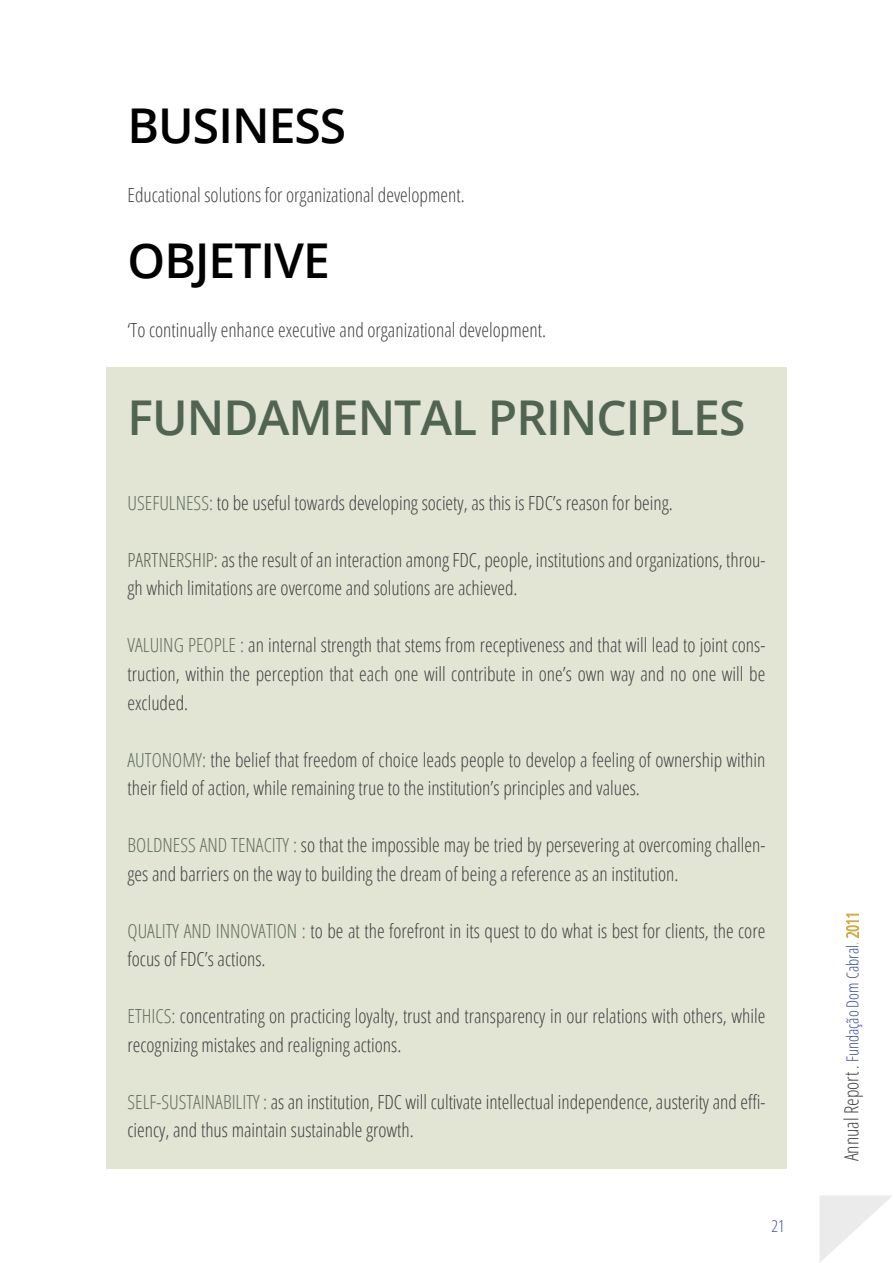
<style>
.page{position:relative;width:893px;height:1263px;background:#fff}
.page>*{position:absolute;margin:0;border:0;box-sizing:border-box;transform-origin:0 0}
.t1{font:600 48px "Open Sans";letter-spacing:-.02em;color:#516451}
.t2{font:600 48px "Open Sans";letter-spacing:-.02em;color:#000}
.t3{font:300 condensed 19.5px/28.5px "Open Sans";color:#414042}
.t4{font:300 condensed 19.5px "Open Sans";color:#606e5d}
.t5{font:300 condensed 19.5px "Open Sans";color:#516451}
.t6{font:300 condensed 16.5px "Open Sans";color:#3b4d96}
.s1{color:#606e5d}
.s2{color:#516451}
.s3{font-size:19.5px;color:#414042}
.s4{color:#d5ae52}
</style>
<div class="page">
<svg style="left:820px;top:1195px;width:72px;height:67px"></svg>
<svg style="left:846px;top:913px;width:13px;height:26px"></svg>
<div style="left:106px;top:367px;width:681px;height:801px;background:#e2e4d4"></div>
<h1 class="t2" style="left:128px;top:93px;width:220px">BUSINESS</h1>
<p class="t3" style="left:128px;top:180px;width:339px">Educational solutions for organizational development.</p>
<h1 class="t2" style="left:128px;top:228px;width:204px">OBJETIVE</h1>
<p class="t3" style="left:128px;top:315px;width:420px">‘To continually enhance executive and organizational development.</p>
<h1 class="t1" style="left:128px;top:385px;width:619px">FUNDAM ENTAL PRINCIPLES</h1>
<p class="t4" style="left:128px;top:490px;width:19px">Usefulness</p>
<p class="t3" style="left:209px;top:488px;width:465px"><span class="s1">:</span> to be useful towards developing society, as this is FDC’s reason for being.</p>
<p class="t5" style="left:128px;top:547px;width:17px">Partnership</p>
<p class="t3" style="left:128px;top:545px;width:639px;text-indent:86px"><span class="s2">:</span> as the result of an interaction among FDC, people, institutions and organizations, throu&shy;gh which limitations are overcome and solutions are achieved.</p>
<p class="t4" style="left:128px;top:632px;width:17px">Valuing</p>
<p class="t4" style="left:188px;top:632px;width:17px">People</p>
<p class="t3" style="left:128px;top:630px;width:639px;text-align:justify;text-indent:113px"><span class="s1">:</span> an internal strength that stems from receptiveness and that will lead to joint cons&shy;truction, within the perception that each one will contribute in one’s own way and no one will be excluded.</p>
<p class="t3" style="left:128px;top:744px;width:639px;text-indent:75px"><span class="s1">:</span> the belief that freedom of choice leads people to develop a feeling of ownership within their field of action, while remaining true to the institution’s principles and values.</p>
<p class="t4" style="left:128px;top:832px;width:18px">Boldness</p>
<p class="t4" style="left:200px;top:832px;width:40px">and tenacity</p>
<p class="t4" style="left:128px;top:746px;width:19px">Autonomy</p>
<p class="t3" style="left:128px;top:830px;width:639px;text-indent:165px"><span class="s1">:</span> so that the impossible may be tried by persevering at overcoming challen&shy;ges and barriers on the way to building the dream of being a reference as an institution.</p>
<p class="t4" style="left:128px;top:917px;width:18px">Quality</p>
<p class="t4" style="left:184px;top:917px;width:46px">and Innovation</p>
<p class="t3" style="left:302px;top:915px;width:465px"><span class="s1">:</span> to be at the forefront in its quest to do what is best for clients, the core</p>
<p class="t3" style="left:128px;top:944px;width:140px">focus of FDC’s actions.</p>
<p class="t3" style="left:128px;top:1001px;width:639px;text-indent:44px"><span class="s1">:</span> concentrating on practicing loyalty, trust and transparency in our relations with others, while recognizing mistakes and realigning actions.</p>
<p class="t4" style="left:128px;top:1088px;width:42px">Self-sustainability</p>
<p class="t4" style="left:128px;top:1003px;width:16px">Ethics</p>
<p class="t3" style="left:128px;top:1087px;width:639px;text-indent:136px"><span class="s1">:</span> as an institution, FDC will cultivate intellectual independence, austerity and effi&shy;ciency, and thus maintain sustainable growth.</p>
<p class="t6" style="left:771px;top:1214px;width:15px">21</p>
<p class="t6" style="left:841px;top:1161px;width:251px;rotate:-90deg"><span class="s3">Annual Report</span> . Fundação Dom Cabral<span class="s4">. 2011</span></p>
</div>
